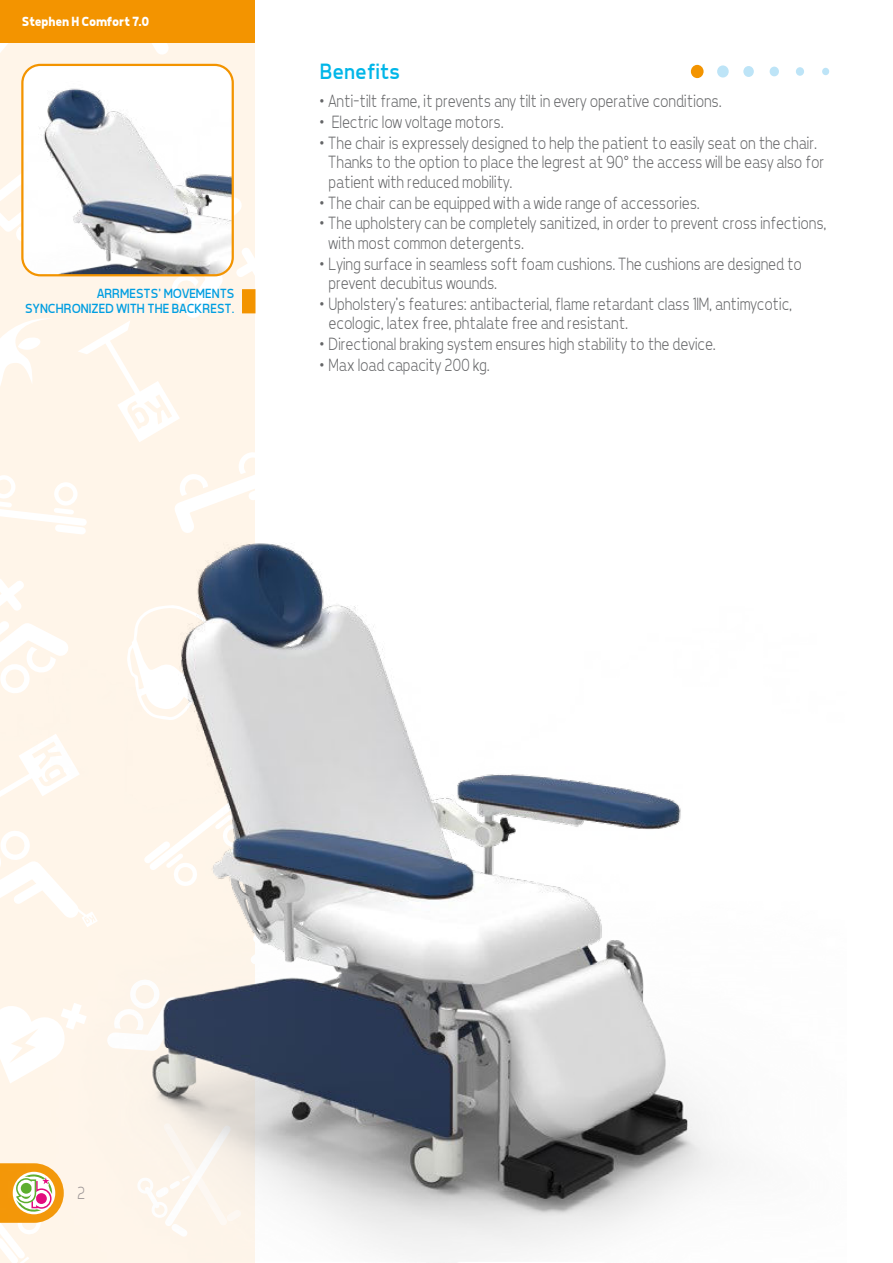
<style>
.page{position:relative;width:893px;height:1263px;background:#fff}
.page>*{position:absolute;margin:0;border:0;box-sizing:border-box;transform-origin:0 0}
.t1{font:22.5px "Tepeno Sans";color:#00b6e8}
.t2{font:300 18px/19.5px "Tepeno Sans";color:#646567;scale:.9 1}
.t3{font:300 18px "Tepeno Sans";color:#989091;scale:.9 1}
.t4{font:13.5px/15px "Tepeno Sans";color:#009ee1;text-align:right}
.t5{font:700 13.5px "Tepeno Sans";letter-spacing:-.02em;color:#fff}
</style>
<div class="page">
<div style="left:0;top:0;width:255px;height:1263px;background:#fff5e9"></div>
<svg style="left:135px;top:43px;width:86px;height:22px"></svg>
<svg style="left:0;top:174px;width:21px;height:67px"></svg>
<svg style="left:0;top:318px;width:50px;height:67px"></svg>
<svg style="left:0;top:475px;width:78px;height:24px"></svg>
<svg style="left:180px;top:452px;width:75px;height:47px"></svg>
<svg style="left:0;top:43px;width:53px;height:22px"></svg>
<svg style="left:78px;top:77px;width:177px;height:365px"></svg>
<div style="left:0;top:0;width:255px;height:43px;background:#f39400"></div>
<img style="left:24px;top:65px;width:209px;height:210px">
<div style="left:21px;top:64px;width:213px;height:212px;border:2px solid #f39400;border-radius:18px"></div>
<div style="left:242px;top:289px;width:13px;height:24px;background:#f39400"></div>
<div style="left:822px;top:68px;width:7px;height:7px;background:#bde4f7;border-radius:50%"></div>
<div style="left:796px;top:67px;width:8px;height:9px;background:#bde4f7;border-radius:50%"></div>
<div style="left:769px;top:67px;width:10px;height:9px;background:#bde4f7;border-radius:50%"></div>
<div style="left:743px;top:66px;width:11px;height:11px;background:#bde4f7;border-radius:50%"></div>
<div style="left:717px;top:65px;width:12px;height:13px;background:#bde4f7;border-radius:50%"></div>
<div style="left:691px;top:65px;width:13px;height:13px;background:#f39400;border-radius:50%"></div>
<img style="left:0;top:499px;width:728px;height:764px">
<p class="t5" style="left:21px;top:15px;width:129px">Stephen H Comfort 7.0</p>
<p class="t4" style="left:25px;top:287px;width:211px">ARRMESTS’ MOVEMENTS<br>SYNCHRONIZED WITH THE BACKREST.</p>
<p class="t1" style="left:319px;top:62px;width:82px">Benefits</p>
<p class="t2" style="left:319px;top:92px;width:448px">• Anti-tilt frame, it prevents any tilt in every operative conditions.</p>
<p class="t2" style="left:319px;top:113px;width:206px">• Electric low voltage motors.</p>
<p class="t2" style="left:328px;top:134px;width:552px;text-indent:-9px">• The chair is expressely designed to help the patient to easily seat on the chair.<br>Thanks to the option to place the legrest at 90° the access will be easy also for patient with reduced mobility.</p>
<p class="t2" style="left:319px;top:193px;width:424px">• The chair can be equipped with a wide range of accessories.</p>
<p class="t2" style="left:328px;top:214px;width:554px;text-indent:-9px">• The upholstery can be completely sanitized, in order to prevent cross infections, with most common detergents.</p>
<p class="t2" style="left:328px;top:255px;width:527px;text-indent:-9px">• Lying surface in seamless soft foam cushions. The cushions are designed to prevent decubitus wounds.</p>
<p class="t2" style="left:328px;top:295px;width:516px;text-indent:-9px">• Upholstery’s features: antibacterial, flame retardant class 1IM, antimycotic, ecologic, latex free, phtalate free and resistant.</p>
<p class="t2" style="left:319px;top:335px;width:442px">• Directional braking system ensures high stability to the device.</p>
<p class="t2" style="left:319px;top:356px;width:190px">• Max load capacity 200 kg.</p>
<p class="t3" style="left:77px;top:1185px;width:10px">2</p>
</div>
